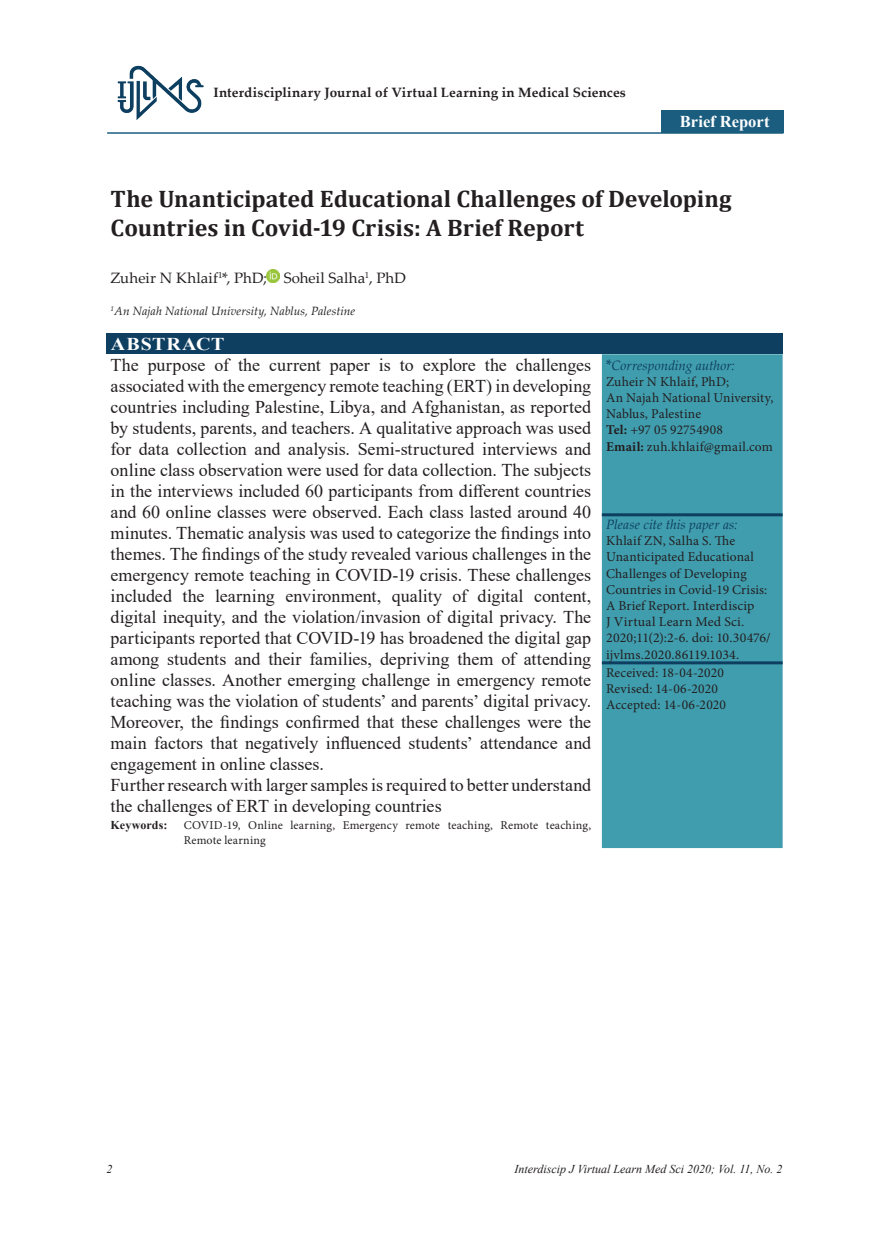
<style>
.page{position:relative;width:889px;height:1242px;background:#fff}
.page>*{position:absolute;margin:0;border:0;box-sizing:border-box;transform-origin:0 0}
.t1{font:700 24px/28.8px "Cambria";color:#231f20}
.t2{font:18px/21px "Times New Roman";color:#231f20}
.t3{font:700 18px "Times New Roman";letter-spacing:.045em;color:#fff;scale:1.11 1}
.t4{font:700 16.5px "Times New Roman";color:#fff}
.t5{font:15px "Palatino Linotype";letter-spacing:.005em;color:#231f20}
.t6{font:13.5px/16.2px "Minion Pro";letter-spacing:.01em;color:#231f20}
.t7{font:700 13.5px "Palatino Linotype";letter-spacing:.015em;color:#231f20}
.t8{font:italic 13.5px "Palatino Linotype";letter-spacing:.005em;color:#0e3f61}
.t9{font:12px/14.4px "Minion Pro";letter-spacing:.01em;color:#231f20}
.t10{font:italic 12px "Times New Roman";color:#231f20}
.t11{font:italic 12px "Palatino Linotype";letter-spacing:.005em;color:#231f20}
.t12{font:700 12px "Times New Roman";letter-spacing:.005em;color:#231f20}
.s1{font-style:normal;font-size:15px}
.s2{font-weight:700}
</style>
<div class="page">
<div style="left:106px;top:333px;width:676px;height:21px;background:#0e3f61"></div>
<div style="left:602px;top:354px;width:180px;height:494px;background:#409dae"></div>
<hr style="left:602px;top:513px;width:180px;height:3px;background:#0e3f61">
<hr style="left:602px;top:661px;width:180px;height:3px;background:#0e3f61">
<svg style="left:267px;top:270px;width:13px;height:12px"></svg>
<div style="left:661px;top:110px;width:123px;height:22px;background:#1b5d7f"></div>
<hr style="left:107px;top:132px;width:676px;height:2px;background:#1b5d7f">
<img style="left:117px;top:65px;width:87px;height:55px">
<p class="t7" style="left:213px;top:83px;width:414px">Interdisciplinary Journal of Virtual Learning in Medical Sciences</p>
<p class="t4" style="left:680px;top:109px;width:91px">Brief Report</p>
<h1 class="t1" style="left:111px;top:183px;width:622px">The Unanticipated Educational Challenges of Developing<br>Countries in Covid-19 Crisis: A Brief Report</h1>
<p class="t5" style="left:111px;top:267px;width:297px">Zuheir N Khlaif<sup>1</sup>*, PhD; Soheil Salha<sup>1</sup>, PhD</p>
<p class="t11" style="left:111px;top:302px;width:246px"><sup>1</sup>An Najah National University, Nablus, Palestine</p>
<p class="t3" style="left:111px;top:331px;width:104px">ABSTRACT</p>
<p class="t2" style="left:111px;top:354px;width:482px">The purpose of the current paper is to explore the challenges associated with the emergency remote teaching (ERT) in developing countries including Palestine, Libya, and Afghanistan, as reported by students, parents, and teachers. A qualitative approach was used for data collection and analysis. Semi-structured interviews and online class observation were used for data collection. The subjects in the interviews included 60 participants from different countries and 60 online classes were observed. Each class lasted around 40 minutes. Thematic analysis was used to categorize the findings into themes. The findings of the study revealed various challenges in the emergency remote teaching in COVID-19 crisis. These challenges included the learning environment, quality of digital content, digital inequity, and the violation/invasion of digital privacy. The participants reported that COVID-19 has broadened the digital gap among students and their families, depriving them of attending online classes. Another emerging challenge in emergency remote teaching was the violation of students’ and parents’ digital privacy.<br>Moreover, the findings confirmed that these challenges were the main factors that negatively influenced students’ attendance and engagement in online classes.<br>Further research with larger samples is required to better understand the challenges of ERT in developing countries</p>
<p class="t8" style="left:606px;top:355px;width:130px"><span class="s1">*</span>Corresponding author:</p>
<p class="t6" style="left:606px;top:373px;width:169px">Zuheir N Khlaif, PhD;<br>An Najah National University,<br>Nablus, Palestine<br><span class="s2">Tel:</span> +97 05 92754908<br><span class="s2">Email:</span> zuh.khlaif@gmail.com</p>
<p class="t8" style="left:606px;top:515px;width:133px">Please cite this paper as:</p>
<p class="t6" style="left:606px;top:533px;width:166px">Khlaif ZN, Salha S. The<br>Unanticipated Educational<br>Challenges of Developing<br>Countries in Covid-19 Crisis:<br>A Brief Report. Interdiscip<br>J Virtual Learn Med Sci.<br>2020;11(2):2-6. doi: 10.30476/ ijvlms.2020.86119.1034.</p>
<p class="t6" style="left:606px;top:664px;width:121px">Received: 18-04-2020<br>Revised: 14-06-2020<br>Accepted: 14-06-2020</p>
<p class="t12" style="left:111px;top:816px;width:58px">Keywords:</p>
<p class="t9" style="left:184px;top:818px;width:409px">COVID-19, Online learning, Emergency remote teaching, Remote teaching,<br>Remote learning</p>
<p class="t10" style="left:106px;top:1160px;width:7px">2</p>
<p class="t10" style="left:514px;top:1160px;width:270px">Interdiscip J Virtual Learn Med Sci 2020; Vol. 11, No. 2</p>
</div>
